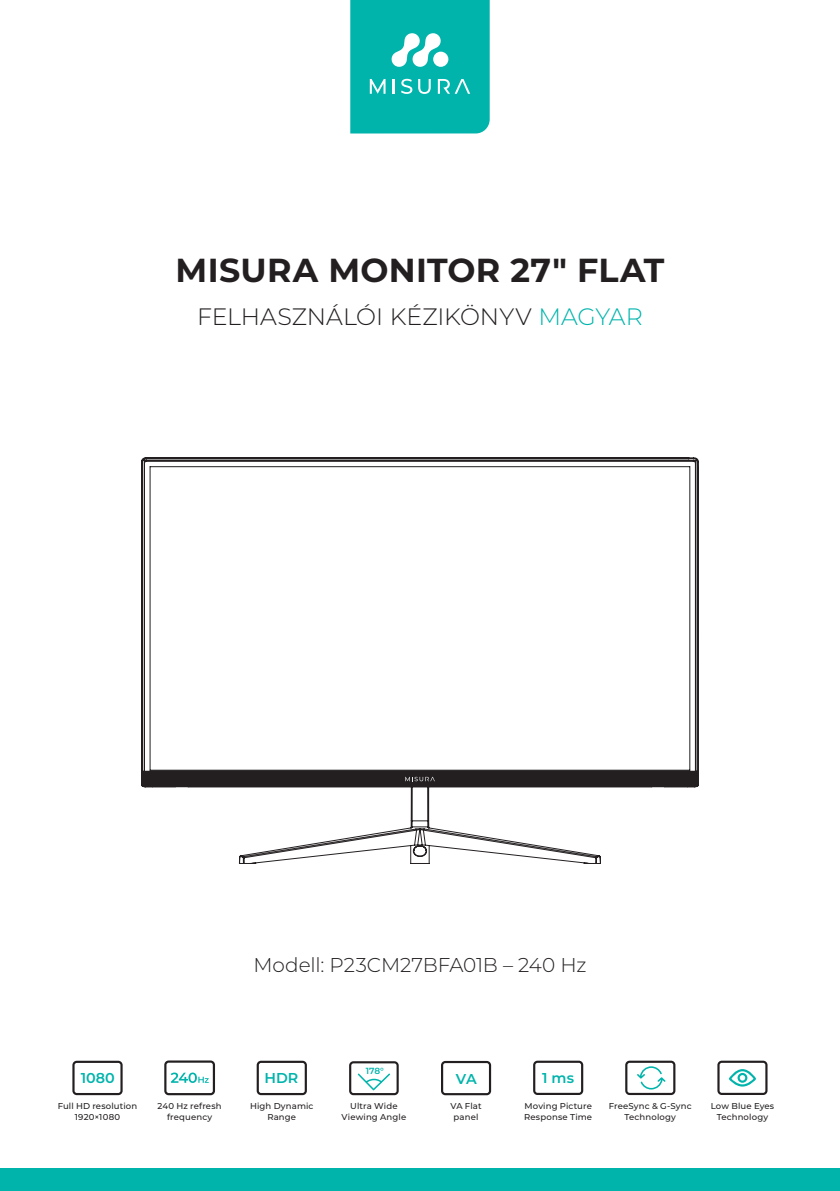
<style>
.page{position:relative;width:840px;height:1191px;background:#fff}
.page>*{position:absolute;margin:0;border:0;box-sizing:border-box;transform-origin:0 0}
.t1{font:700 33.2px "Montserrat";letter-spacing:.01em;color:#231f20}
.t2{font:300 23.8px "Montserrat";color:#231f20}
.t3{font:300 20px "Montserrat";letter-spacing:-.005em;color:#231f20}
.t4{font:600 14.4px "Montserrat";color:#00b4ac}
.t5{font:600 14.2px "Montserrat";color:#00b4ac}
.t6{font:600 8.8px "Montserrat";color:#00b4ac}
.t7{font:500 8.6px/10.2px "Montserrat";letter-spacing:.015em;color:#231f20;text-align:center}
.s1{color:#00b4ac}
</style>
<div class="page">
<div style="left:0;top:1168px;width:839px;height:23px;background:#00b4ac"></div>
<svg style="left:141px;top:457px;width:557px;height:407px"></svg>
<svg style="left:350px;top:0;width:139px;height:133px;background:#15bab2"></svg>
<div style="left:383px;top:772px;width:72px;height:14px;background:#231f20"></div>
<svg style="left:405px;top:777px;width:29px;height:4px"></svg>
<svg style="left:349px;top:1061px;width:49px;height:34px"></svg>
<svg style="left:256px;top:1060px;width:51px;height:35px"></svg>
<svg style="left:72px;top:1060px;width:51px;height:35px"></svg>
<svg style="left:441px;top:1061px;width:50px;height:34px"></svg>
<svg style="left:533px;top:1060px;width:50px;height:35px"></svg>
<svg style="left:717px;top:1060px;width:50px;height:35px"></svg>
<svg style="left:164px;top:1060px;width:51px;height:35px"></svg>
<svg style="left:625px;top:1060px;width:50px;height:35px"></svg>
<p class="t1" style="left:175px;top:246px;width:490px">MISURA MONITOR 27″ FLAT</p>
<p class="t2" style="left:197px;top:301px;width:447px">FELHASZNÁLÓI KÉZIKÖNYV <span class="s1">MAGYAR</span></p>
<p class="t3" style="left:253px;top:951px;width:334px">Modell: P23CM27BFA01B – 240 Hz</p>
<h3 class="t4" style="left:81px;top:1067px;width:36px">1080</h3>
<p class="t7" style="left:58px;top:1100px;width:81px">Full HD resolution</p>
<p class="t7" style="left:75px;top:1111px;width:47px">1920×1080</p>
<p class="t7" style="left:157px;top:1100px;width:66px">240 Hz refresh</p>
<p class="t7" style="left:167px;top:1111px;width:47px">frequency</p>
<h3 class="t4" style="left:264px;top:1068px;width:35px">HDR</h3>
<p class="t7" style="left:250px;top:1100px;width:65px">High Dynamic</p>
<p class="t7" style="left:267px;top:1111px;width:30px">Range</p>
<p class="t6" style="left:365px;top:1065px;width:20px">178°</p>
<p class="t7" style="left:350px;top:1100px;width:49px">Ultra Wide</p>
<p class="t7" style="left:341px;top:1111px;width:66px">Viewing Angle</p>
<h3 class="t5" style="left:455px;top:1068px;width:23px">VA</h3>
<p class="t7" style="left:450px;top:1100px;width:33px">VA Flat</p>
<p class="t7" style="left:453px;top:1111px;width:26px">panel</p>
<h3 class="t5" style="left:542px;top:1068px;width:33px">1 ms</h3>
<p class="t7" style="left:524px;top:1100px;width:69px">Moving Picture</p>
<p class="t7" style="left:524px;top:1111px;width:69px">Response Time</p>
<p class="t7" style="left:608px;top:1100px;width:84px">FreeSync &amp; G-Sync</p>
<p class="t7" style="left:624px;top:1111px;width:53px">Technology</p>
<p class="t7" style="left:710px;top:1100px;width:65px">Low Blue Eyes<br>Technology</p>
</div>
